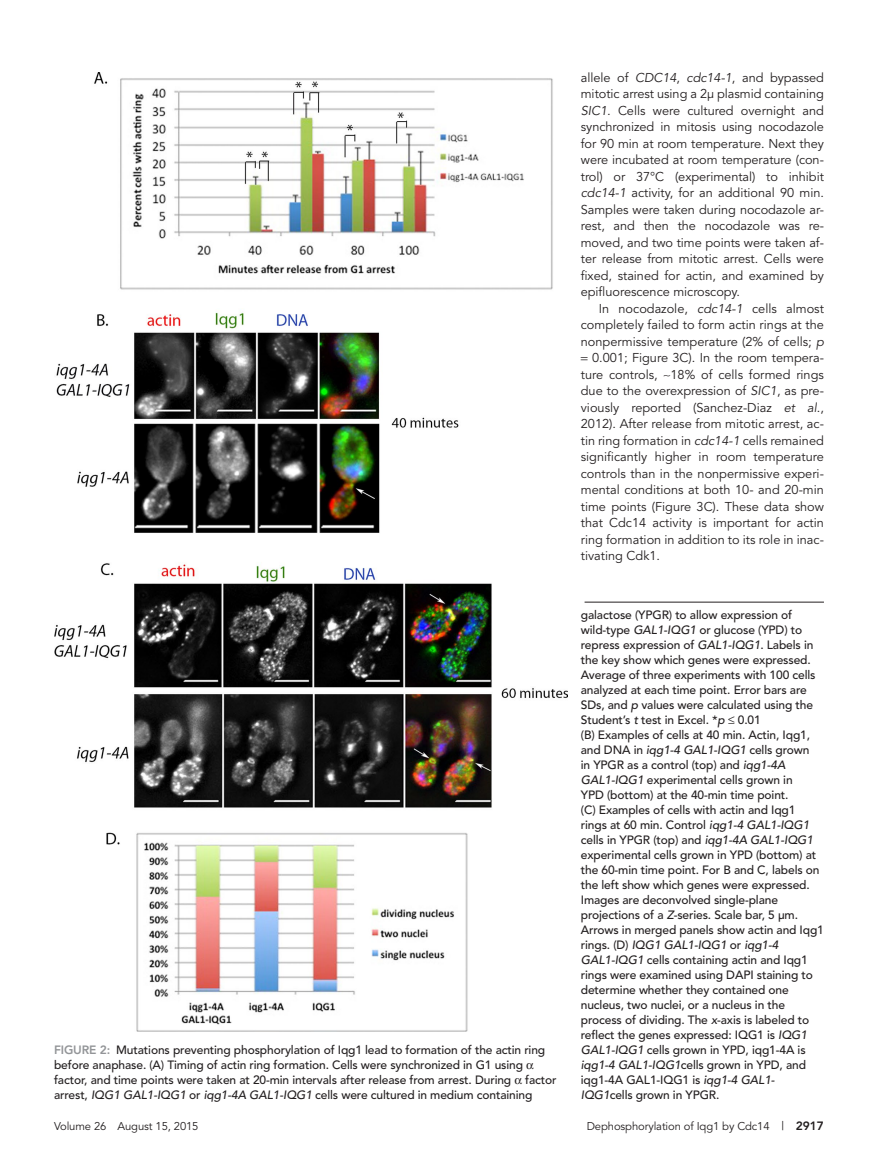
<style>
.page{position:relative;width:878px;height:1175px;background:#fff}
.page>*{position:absolute;margin:0;border:0;box-sizing:border-box;transform-origin:0 0}
.Para{font:12.75px/16.5px "Avenir";color:#231f20;text-align:justify}
.FigCaption{font:500 12px/15px "Avenir";letter-spacing:-.01em;color:#231f20}
.t1{font:11.25px "Avenir";letter-spacing:-.01em;color:#231f20}
.s1{font-weight:800;color:#939598}
.s2{font-style:italic}
.s3{font-size:12px}
.s4{font-weight:800;font-size:12px}
</style>
<div class="page">
<img style="left:54px;top:72px;width:513px;height:959px">
<hr style="left:584px;top:602px;width:240px;height:1px;background:#231f20">
<p class="FigCaption" style="left:54px;top:1042px;width:504px"><span class="s1">FIGURE 2:</span> Mutations preventing phosphorylation of Iqg1 lead to formation of the actin ring before anaphase. (A) Timing of actin ring formation. Cells were synchronized in G1 using factor, and time points were taken at 20-min intervals after release from arrest. During factor arrest, <span class="s2">IQG1 GAL1-IQG1</span> or <span class="s2">iqg1-4A GAL1-IQG1</span> cells were cultured in medium containing</p>
<p class="Para" style="left:580px;top:69px;width:245px">allele of <span class="s2">CDC14</span>, <span class="s2">cdc14-1</span>, and bypassed mitotic arrest using a 2μ plasmid containing <span class="s2">SIC1.</span> Cells were cultured overnight and synchronized in mitosis using nocodazole for 90 min at room temperature. Next they were incubated at room temperature (con&shy;trol) or 37°C (experimental) to inhibit <span class="s2">cdc14-1</span> activity, for an additional 90 min.<br>Samples were taken during nocodazole ar&shy;rest, and then the nocodazole was re&shy;moved, and two time points were taken af&shy;ter release from mitotic arrest. Cells were fixed, stained for actin, and examined by epifluorescence microscopy.</p>
<p class="Para" style="left:598px;top:300px;width:227px">In nocodazole, <span class="s2">cdc14-1</span> cells almost</p>
<p class="Para" style="left:580px;top:317px;width:245px">completely failed to form actin rings at the</p>
<p class="Para" style="left:580px;top:333px;width:245px">nonpermissive temperature (2% of cells; <span class="s2">p</span></p>
<p class="Para" style="left:592px;top:350px;width:233px">0.001; Figure 3C). In the room tempera-</p>
<p class="Para" style="left:580px;top:366px;width:244px">ture controls, ∼18% of cells formed rings</p>
<p class="Para" style="left:580px;top:383px;width:245px">due to the overexpression of <span class="s2">SIC1</span>, as pre-</p>
<p class="Para" style="left:580px;top:399px;width:244px">viously reported (Sanchez-Diaz <span class="s2">et al</span>.,</p>
<p class="Para" style="left:580px;top:416px;width:245px">2012). After release from mitotic arrest, ac-</p>
<p class="Para" style="left:580px;top:432px;width:245px">tin ring formation in <span class="s2">cdc14-1</span> cells remained</p>
<p class="Para" style="left:580px;top:449px;width:245px">significantly higher in room temperature</p>
<p class="Para" style="left:580px;top:465px;width:245px">controls than in the nonpermissive experi-</p>
<p class="Para" style="left:580px;top:482px;width:245px">mental conditions at both 10- and 20-min</p>
<p class="Para" style="left:580px;top:498px;width:245px">time points (Figure 3C). These data show</p>
<p class="Para" style="left:580px;top:515px;width:245px">that Cdc14 activity is important for actin</p>
<p class="Para" style="left:580px;top:531px;width:245px">ring formation in addition to its role in inac-</p>
<p class="Para" style="left:580px;top:548px;width:81px">tivating Cdk1.</p>
<p class="FigCaption" style="left:580px;top:608px;width:245px">galactose (YPGR) to allow expression of wild-type <span class="s2">GAL1-IQG1</span> or glucose (YPD) to repress expression of <span class="s2">GAL1-IQG1</span>. Labels in the key show which genes were expressed.<br>Average of three experiments with 100 cells analyzed at each time point. Error bars are SDs, and <span class="s2">p</span> values were calculated using the Student’s <span class="s2">t</span> test in Excel. *<span class="s2">p</span> ≤ 0.01<br>(B) Examples of cells at 40 min. Actin, Iqg1, and DNA in <span class="s2">iqg1-4 GAL1-IQG1</span> cells grown<br>in YPGR as a control (top) and <span class="s2">iqg1-4A GAL1-IQG1</span> experimental cells grown in<br>YPD (bottom) at the 40-min time point.<br>(C) Examples of cells with actin and Iqg1 rings at 60 min. Control <span class="s2">iqg1-4 GAL1-IQG1 </span>cells in YPGR (top) and <span class="s2">iqg1-4A GAL1-IQG1 </span>experimental cells grown in YPD (bottom) at the 60-min time point. For B and C, labels on the left show which genes were expressed.<br>Images are deconvolved single-plane projections of a <span class="s2">Z</span>-series. Scale bar, 5 μm.<br>Arrows in merged panels show actin and Iqg1 rings. (D) <span class="s2">IQG1 GAL1-IQG1</span> or <span class="s2">iqg1-4<br>GAL1-IQG1</span> cells containing actin and Iqg1 rings were examined using DAPI staining to determine whether they contained one nucleus, two nuclei, or a nucleus in the process of dividing. The <span class="s2">x</span>-axis is labeled to reflect the genes expressed: IQG1 is <span class="s2">IQG1<br>GAL1-IQG1</span> cells grown in YPD, iqg1-4A is <span class="s2">iqg1-4 GAL1-IQG1</span>cells grown in YPD, and iqg1-4A GAL1-IQG1 is <span class="s2">iqg1-4 GAL1- IQG1</span>cells grown in YPGR.</p>
<p class="t1" style="left:54px;top:1119px;width:146px">Volume 26 August 15, 2015</p>
<p class="t1" style="left:586px;top:1119px;width:239px">Dephosphorylation of Iqg1 by Cdc14 <span class="s3">|</span> <span class="s4">2917</span></p>
</div>
